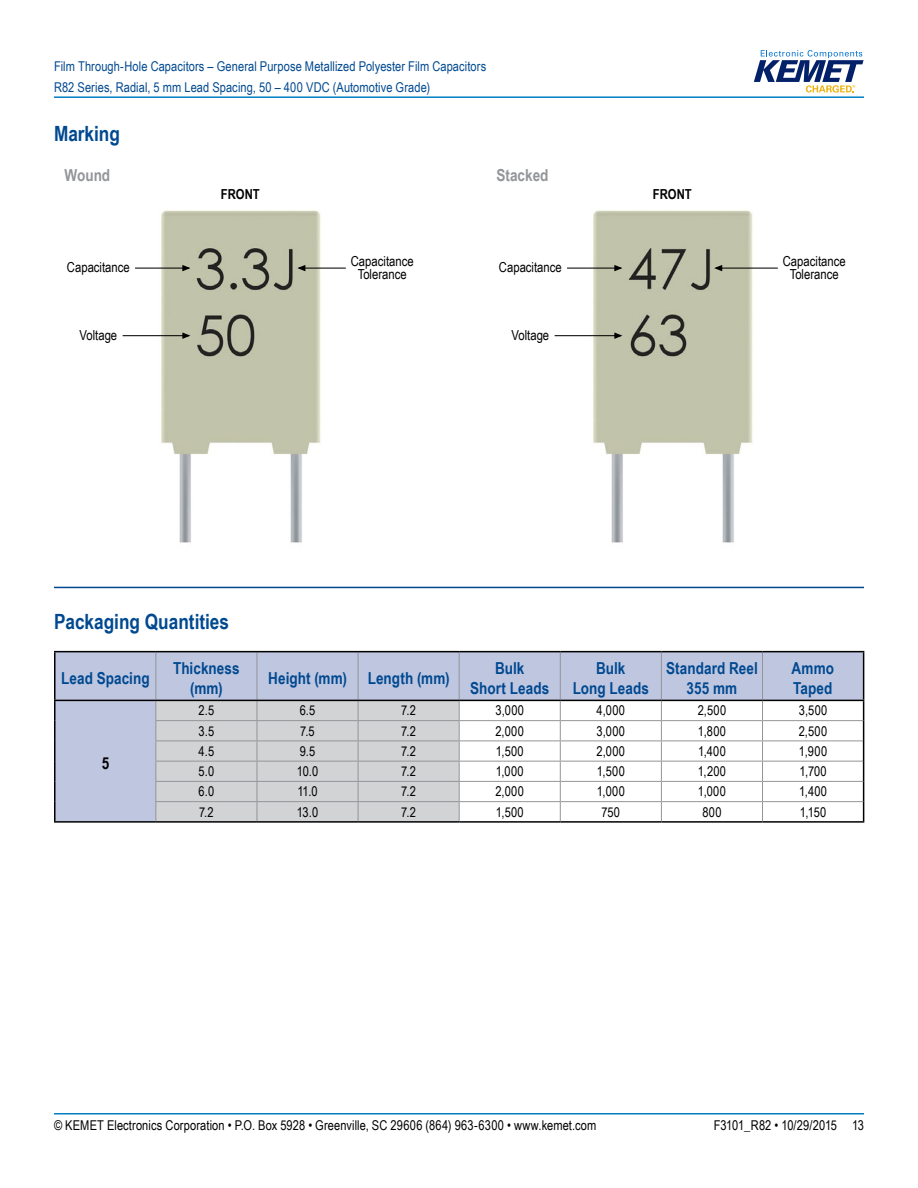
<style>
.page{position:relative;width:918px;height:1188px;background:#fff}
.page>*{position:absolute;margin:0;border:0;box-sizing:border-box;transform-origin:0 0}
.t1{font:700 21px "Arial Narrow";color:#004990}
.t2{font:700 16.5px/19.8px "Arial Narrow";letter-spacing:.005em;color:#004990;text-align:center}
.t3{font:700 16.5px "Arial Narrow";color:#939598}
.t4{font:700 16.5px "Arial Narrow";color:#000}
.t5{font:13.8px/13.8px "Arial Narrow";color:#000;text-align:center}
.t6{font:700 13.8px "Arial Narrow";color:#000}
.t7{font:13.5px "Arial Narrow";letter-spacing:.015em;color:#000}
.t8{font:13.5px/21px "Arial Narrow";letter-spacing:.005em;color:#004990}
.t9{font:13.5px "Arial Narrow";letter-spacing:-.015em;color:#000}
</style>
<div class="page">
<hr style="left:54px;top:1113px;width:810px;height:2px;background:#007dc3">
<hr style="left:54px;top:96px;width:810px;height:2px;background:#007dc3">
<svg style="left:754px;top:50px;width:110px;height:43px"></svg>
<hr style="left:54px;top:587px;width:810px;height:1px;background:#004990">
<img style="left:122px;top:210px;width:224px;height:333px">
<hr style="left:135px;top:268px;width:48px;height:1px;background:#000">
<svg style="left:181px;top:264px;width:11px;height:8px"></svg>
<hr style="left:305px;top:268px;width:41px;height:1px;background:#000">
<svg style="left:295px;top:264px;width:12px;height:8px"></svg>
<hr style="left:123px;top:335px;width:60px;height:1px;background:#000">
<svg style="left:181px;top:332px;width:11px;height:8px"></svg>
<img style="left:554px;top:210px;width:224px;height:333px">
<hr style="left:567px;top:268px;width:48px;height:1px;background:#000">
<svg style="left:613px;top:264px;width:11px;height:8px"></svg>
<hr style="left:721px;top:268px;width:57px;height:1px;background:#000">
<svg style="left:712px;top:264px;width:11px;height:8px"></svg>
<hr style="left:555px;top:335px;width:60px;height:1px;background:#000">
<svg style="left:613px;top:332px;width:11px;height:8px"></svg>
<hr style="left:54px;top:821px;width:102px;height:2px;background:#000">
<hr style="left:156px;top:821px;width:101px;height:2px;background:#000">
<hr style="left:257px;top:821px;width:101px;height:2px;background:#000">
<hr style="left:358px;top:821px;width:101px;height:2px;background:#000">
<hr style="left:459px;top:821px;width:101px;height:2px;background:#000">
<hr style="left:560px;top:821px;width:101px;height:2px;background:#000">
<hr style="left:661px;top:821px;width:102px;height:2px;background:#000">
<hr style="left:763px;top:821px;width:101px;height:2px;background:#000">
<svg style="left:54px;top:652px;width:810px;height:170px"></svg>
<hr style="left:54px;top:651px;width:102px;height:1px;background:#000">
<hr style="left:54px;top:652px;width:2px;height:48px;background:#000">
<hr style="left:156px;top:651px;width:101px;height:1px;background:#000">
<hr style="left:257px;top:651px;width:101px;height:1px;background:#000">
<hr style="left:358px;top:651px;width:101px;height:1px;background:#000">
<hr style="left:459px;top:651px;width:101px;height:1px;background:#000">
<hr style="left:560px;top:651px;width:101px;height:1px;background:#000">
<hr style="left:661px;top:651px;width:102px;height:1px;background:#000">
<hr style="left:763px;top:651px;width:101px;height:1px;background:#000">
<hr style="left:863px;top:652px;width:1px;height:48px;background:#000">
<hr style="left:54px;top:700px;width:102px;height:1px;background:#000">
<hr style="left:156px;top:700px;width:101px;height:1px;background:#000">
<hr style="left:257px;top:700px;width:101px;height:1px;background:#000">
<hr style="left:358px;top:700px;width:101px;height:1px;background:#000">
<hr style="left:459px;top:700px;width:101px;height:1px;background:#000">
<hr style="left:560px;top:700px;width:101px;height:1px;background:#000">
<hr style="left:661px;top:700px;width:102px;height:1px;background:#000">
<hr style="left:763px;top:700px;width:101px;height:1px;background:#000">
<p class="t8" style="left:54px;top:55px;width:434px">Film Through-Hole Capacitors – General Purpose Metallized Polyester Film Capacitors<br>R82 Series, Radial, 5 mm Lead Spacing, 50 – 400 VDC (Automotive Grade)</p>
<h1 class="t1" style="left:54px;top:118px;width:68px">Marking</h1>
<p class="t3" style="left:65px;top:163px;width:47px">Wound</p>
<p class="t6" style="left:221px;top:183px;width:40px">FRONT</p>
<p class="t3" style="left:497px;top:163px;width:54px">Stacked</p>
<p class="t6" style="left:653px;top:183px;width:40px">FRONT</p>
<p class="t5" style="left:67px;top:260px;width:64px">Capacitance</p>
<p class="t5" style="left:351px;top:253px;width:64px">Capacitance<br>Tolerance</p>
<p class="t5" style="left:80px;top:327px;width:39px">Voltage</p>
<p class="t5" style="left:499px;top:260px;width:64px">Capacitance</p>
<p class="t5" style="left:783px;top:253px;width:64px">Capacitance<br>Tolerance</p>
<p class="t5" style="left:512px;top:327px;width:39px">Voltage</p>
<h1 class="t1" style="left:54px;top:605px;width:177px">Packaging Quantities</h1>
<p class="t2" style="left:61px;top:667px;width:90px">Lead Spacing</p>
<p class="t2" style="left:173px;top:657px;width:68px">Thickness (mm)</p>
<p class="t2" style="left:268px;top:667px;width:80px">Height (mm)</p>
<p class="t2" style="left:368px;top:667px;width:83px">Length (mm)</p>
<p class="t2" style="left:470px;top:657px;width:81px">Bulk<br>Short Leads</p>
<p class="t2" style="left:573px;top:657px;width:78px">Bulk<br>Long Leads</p>
<p class="t2" style="left:666px;top:657px;width:93px">Standard Reel<br>355 mm</p>
<p class="t2" style="left:792px;top:657px;width:44px;text-align:left">Ammo<br>Taped</p>
<p class="t4" style="left:102px;top:751px;width:9px">5</p>
<p class="t7" style="left:199px;top:701px;width:17px">2.5</p>
<p class="t7" style="left:300px;top:701px;width:17px">6.5</p>
<p class="t7" style="left:401px;top:701px;width:16px">7.2</p>
<p class="t7" style="left:495px;top:701px;width:30px">3,000</p>
<p class="t7" style="left:597px;top:701px;width:30px">4,000</p>
<p class="t7" style="left:698px;top:701px;width:30px">2,500</p>
<p class="t7" style="left:799px;top:701px;width:30px">3,500</p>
<p class="t7" style="left:199px;top:721px;width:17px">3.5</p>
<p class="t7" style="left:300px;top:721px;width:16px">7.5</p>
<p class="t7" style="left:401px;top:721px;width:16px">7.2</p>
<p class="t7" style="left:496px;top:721px;width:30px">2,000</p>
<p class="t7" style="left:597px;top:721px;width:30px">3,000</p>
<p class="t7" style="left:698px;top:721px;width:30px">1,800</p>
<p class="t7" style="left:799px;top:721px;width:30px">2,500</p>
<p class="t7" style="left:199px;top:741px;width:17px">4.5</p>
<p class="t7" style="left:300px;top:741px;width:17px">9.5</p>
<p class="t7" style="left:401px;top:741px;width:16px">7.2</p>
<p class="t7" style="left:496px;top:741px;width:30px">1,500</p>
<p class="t7" style="left:597px;top:741px;width:30px">2,000</p>
<p class="t7" style="left:698px;top:741px;width:29px">1,400</p>
<p class="t7" style="left:799px;top:741px;width:30px">1,900</p>
<p class="t7" style="left:199px;top:762px;width:17px">5.0</p>
<p class="t7" style="left:297px;top:762px;width:23px">10.0</p>
<p class="t7" style="left:401px;top:762px;width:16px">7.2</p>
<p class="t7" style="left:496px;top:762px;width:30px">1,000</p>
<p class="t7" style="left:597px;top:762px;width:30px">1,500</p>
<p class="t7" style="left:698px;top:762px;width:30px">1,200</p>
<p class="t7" style="left:799px;top:762px;width:29px">1,700</p>
<p class="t7" style="left:199px;top:782px;width:17px">6.0</p>
<p class="t7" style="left:297px;top:782px;width:22px">11.0</p>
<p class="t7" style="left:401px;top:782px;width:16px">7.2</p>
<p class="t7" style="left:496px;top:782px;width:30px">2,000</p>
<p class="t7" style="left:597px;top:782px;width:30px">1,000</p>
<p class="t7" style="left:698px;top:782px;width:30px">1,000</p>
<p class="t7" style="left:799px;top:782px;width:29px">1,400</p>
<p class="t7" style="left:199px;top:802px;width:16px">7.2</p>
<p class="t7" style="left:297px;top:802px;width:23px">13.0</p>
<p class="t7" style="left:401px;top:802px;width:16px">7.2</p>
<p class="t7" style="left:496px;top:802px;width:30px">1,500</p>
<p class="t7" style="left:602px;top:802px;width:20px">750</p>
<p class="t7" style="left:702px;top:802px;width:21px">800</p>
<p class="t7" style="left:800px;top:802px;width:28px">1,150</p>
<p class="t7" style="left:54px;top:1116px;width:544px">© KEMET Electronics Corporation • P.O. Box 5928 • Greenville, SC 29606 (864) 963-6300 • www.kemet.com</p>
<p class="t9" style="left:714px;top:1116px;width:152px">F3101_R82 • 10/29/2015 13</p>
</div>
